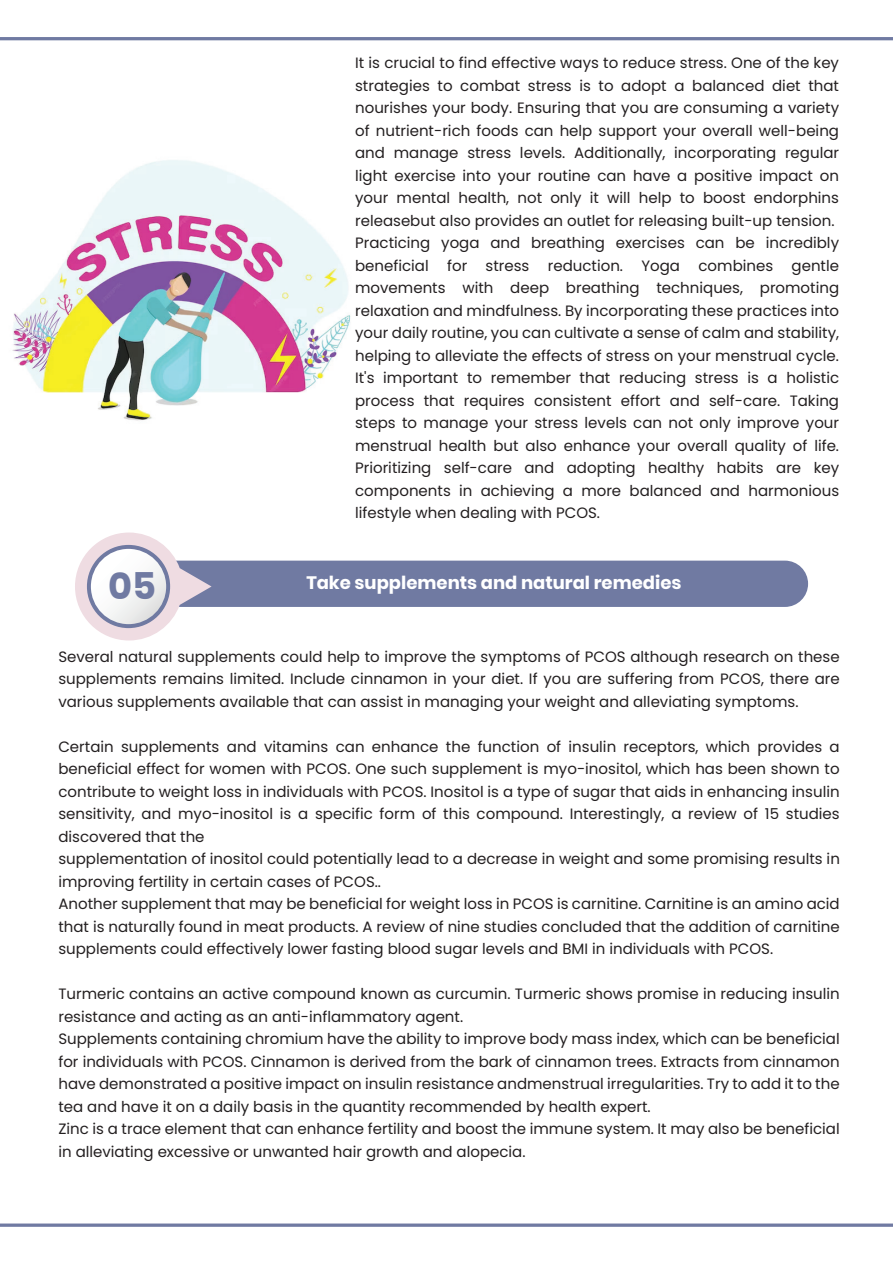
<style>
.page{position:relative;width:893px;height:1263px;background:#fff}
.page>*{position:absolute;margin:0;border:0;box-sizing:border-box;transform-origin:0 0}
.t1{font:700 37.2px "Poppins";color:#707aa2}
.t2{font:700 18px "Poppins";color:#fff}
.t3{font:15px/22.5px "Poppins";color:#231f20}
</style>
<div class="page">
<img style="left:12px;top:160px;width:339px;height:261px">
<svg style="left:0;top:1223px;width:893px;height:4px;background:#8991b2"></svg>
<div style="left:92px;top:561px;width:716px;height:46px;background:#707aa2;border-radius:23px"></div>
<svg style="left:75px;top:532px;width:137px;height:108px"></svg>
<svg style="left:87px;top:545px;width:83px;height:83px"></svg>
<svg style="left:91px;top:549px;width:75px;height:75px"></svg>
<hr style="left:0;top:37px;width:893px;height:3px;background:#707aa2">
<p class="t3" style="left:355px;top:52px;width:485px">It is crucial to find effective ways to reduce stress. One of the key strategies to combat stress is to adopt a balanced diet that nourishes your body. Ensuring that you are consuming a variety of nutrient-rich foods can help support your overall well-being and manage stress levels. Additionally, incorporating regular light exercise into your routine can have a positive impact on your mental health, not only it will help to boost endorphins releasebut also provides an outlet for releasing built-up tension.<br>Practicing yoga and breathing exercises can be incredibly beneficial for stress reduction. Yoga combines gentle movements with deep breathing techniques, promoting relaxation and mindfulness. By incorporating these practices into your daily routine, you can cultivate a sense of calm and stability, helping to alleviate the effects of stress on your menstrual cycle.<br>It's important to remember that reducing stress is a holistic process that requires consistent effort and self-care. Taking steps to manage your stress levels can not only improve your menstrual health but also enhance your overall quality of life.<br>Prioritizing self-care and adopting healthy habits are key components in achieving a more balanced and harmonious lifestyle when dealing with PCOS.</p>
<h1 class="t1" style="left:108px;top:565px;width:49px">05</h1>
<p class="t2" style="left:306px;top:573px;width:377px">Take supplements and natural remedies</p>
<p class="t3" style="left:58px;top:645px;width:783px;text-align:justify">Several natural supplements could help to improve the symptoms of PCOS although research on these supplements remains limited. Include cinnamon in your diet. If you are suffering from PCOS, there are various supplements available that can assist in managing your weight and alleviating symptoms.</p>
<p class="t3" style="left:58px;top:735px;width:783px">Certain supplements and vitamins can enhance the function of insulin receptors, which provides a beneficial effect for women with PCOS. One such supplement is myo-inositol, which has been shown to contribute to weight loss in individuals with PCOS. Inositol is a type of sugar that aids in enhancing insulin sensitivity, and myo-inositol is a specific form of this compound. Interestingly, a review of 15 studies discovered that the<br>supplementation of inositol could potentially lead to a decrease in weight and some promising results in improving fertility in certain cases of PCOS..<br>Another supplement that may be beneficial for weight loss in PCOS is carnitine. Carnitine is an amino acid that is naturally found in meat products. A review of nine studies concluded that the addition of carnitine supplements could effectively lower fasting blood sugar levels and BMI in individuals with PCOS.</p>
<p class="t3" style="left:58px;top:983px;width:783px">Turmeric contains an active compound known as curcumin. Turmeric shows promise in reducing insulin resistance and acting as an anti-inflammatory agent.<br>Supplements containing chromium have the ability to improve body mass index, which can be beneficial for individuals with PCOS. Cinnamon is derived from the bark of cinnamon trees. Extracts from cinnamon have demonstrated a positive impact on insulin resistance andmenstrual irregularities. Try to add it to the tea and have it on a daily basis in the quantity recommended by health expert.<br>Zinc is a trace element that can enhance fertility and boost the immune system. It may also be beneficial in alleviating excessive or unwanted hair growth and alopecia.</p>
</div>
